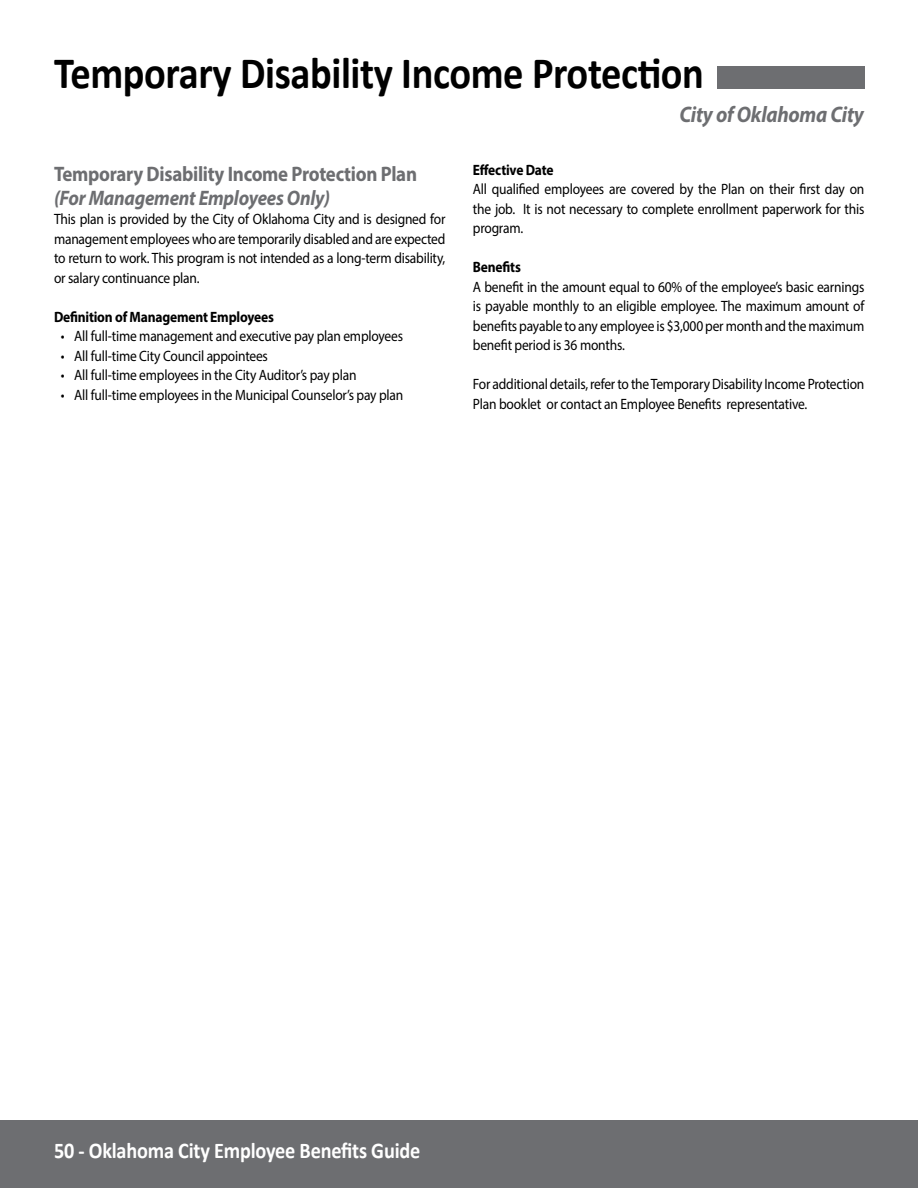
<style>
.page{position:relative;width:918px;height:1188px;background:#fff}
.page>*{position:absolute;margin:0;border:0;box-sizing:border-box;transform-origin:0 0}
.t1{font:700 45px "Calibri";letter-spacing:-.01em;color:#000;scale:.9 1}
.t2{font:700 22.5px "Calibri";letter-spacing:-.01em;color:#fff;scale:.9 1}
.t3{font:italic 700 22.5px "Myriad Pro";letter-spacing:-.015em;color:#6d6e71;scale:.9 1}
.t4{font:700 21px "Myriad Pro";letter-spacing:-.015em;color:#6d6e71;scale:.9 1}
.t5{font:italic 700 21px "Myriad Pro";letter-spacing:-.015em;color:#6d6e71;scale:.9 1}
.t6{font:15px/19.5px "Myriad Pro";letter-spacing:-.015em;color:#000;text-align:justify;scale:.9 1}
.t7{font:700 15px "Myriad Pro";letter-spacing:-.015em;color:#000;scale:.9 1}
</style>
<div class="page">
<div style="left:0;top:1120px;width:918px;height:68px;background:#6d6e71"></div>
<div style="left:717px;top:66px;width:147px;height:23px;background:#6d6e71"></div>
<h1 class="t1" style="left:54px;top:41px;width:723px">Temporary Disability Income Protection</h1>
<h2 class="t3" style="left:679px;top:100px;width:207px">City of Oklahoma City</h2>
<h3 class="t4" style="left:54px;top:160px;width:405px">Temporary Disability Income Protection Plan</h3>
<h3 class="t5" style="left:54px;top:184px;width:308px">(For Management Employees Only)</h3>
<p class="t6" style="left:54px;top:209px;width:436px">This plan is provided by the City of Oklahoma City and is designed for management employees who are temporarily disabled and are expected to return to work. This program is not intended as a long-term disability, or salary continuance plan.</p>
<p class="t7" style="left:54px;top:307px;width:246px">Definition of Management Employees</p>
<p class="t6" style="left:61px;top:326px;width:382px">• All full-time management and executive pay plan employees</p>
<p class="t6" style="left:61px;top:346px;width:232px">• All full-time City Council appointees</p>
<p class="t6" style="left:61px;top:365px;width:330px">• All full-time employees in the City Auditor’s pay plan</p>
<p class="t6" style="left:61px;top:385px;width:382px">• All full-time employees in the Municipal Counselor’s pay plan</p>
<p class="t7" style="left:473px;top:160px;width:91px">Effective Date</p>
<p class="t6" style="left:473px;top:179px;width:437px">All qualified employees are covered by the Plan on their first day on the job. It is not necessary to complete enrollment paperwork for this program.</p>
<p class="t7" style="left:473px;top:257px;width:55px">Benefits</p>
<p class="t6" style="left:473px;top:277px;width:437px">A benefit in the amount equal to 60% of the employee’s basic earnings is payable monthly to an eligible employee. The maximum amount of benefits payable to any employee is $3,000 per month and the maximum benefit period is 36 months.</p>
<p class="t6" style="left:473px;top:374px;width:437px">For additional details, refer to the Temporary Disability Income Protection<br>Plan booklet or contact an Employee Benefits representative.</p>
<h2 class="t2" style="left:54px;top:1135px;width:409px">50 - Oklahoma City Employee Benefits Guide</h2>
</div>
